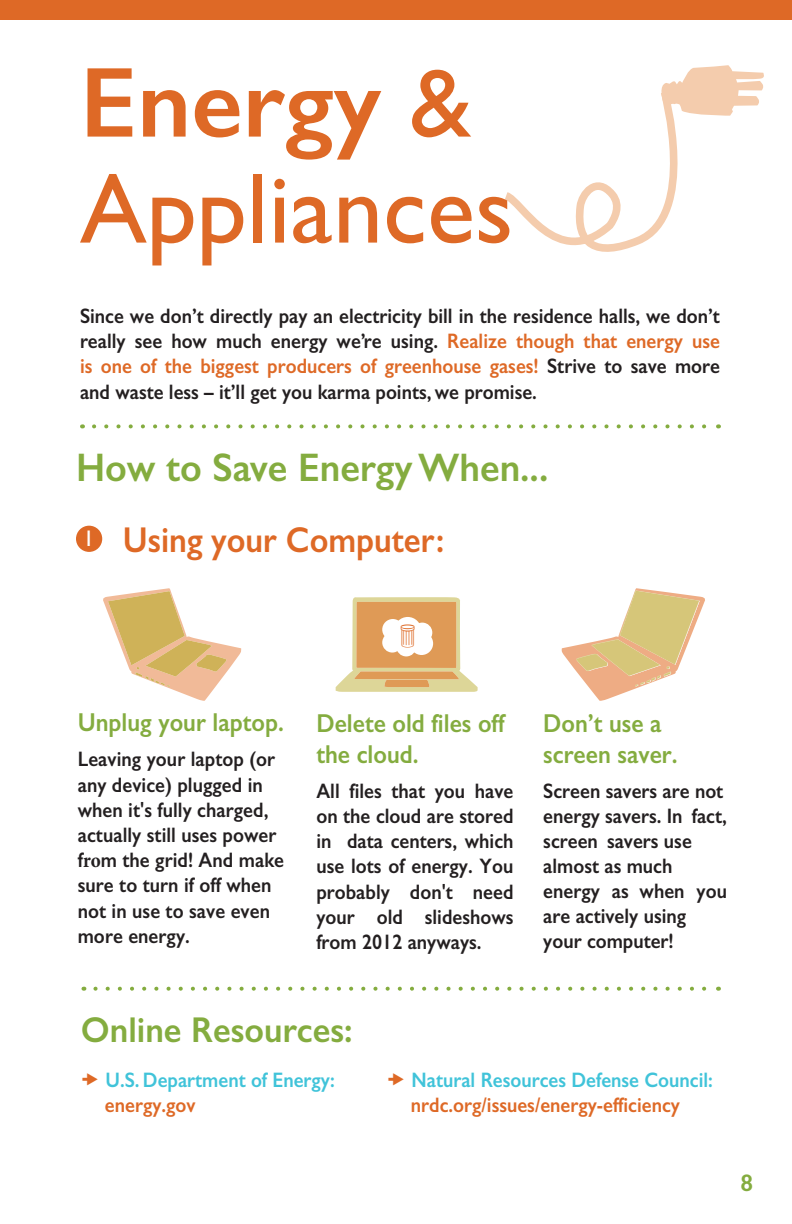
<style>
.page{position:relative;width:792px;height:1224px;background:#fff}
.page>*{position:absolute;margin:0;border:0;box-sizing:border-box;transform-origin:0 0}
.t1{font:100px/106px "Gill Sans";color:#de6926}
.t2{font:600 40px "Gill Sans";color:#84ac3f;scale:.95 1}
.t3{font:600 36px "Gill Sans";color:#de6926;scale:.91 1}
.t4{font:600 36px "Gill Sans";color:#84ac3f;scale:.95 1}
.t5{font:600 26px/31.2px "Gill Sans";color:#84ac3f;scale:.91 1}
.t6{font:600 24px "Gill Sans";color:#84ac3f}
.t7{font:600 21px/25.2px "Gill Sans";color:#231f20;text-align:justify;scale:.91 1}
.t8{font:600 21px "Gill Sans";color:#40c3d9;scale:.91 1}
.t9{font:600 21px "Gill Sans";color:#de6926;scale:.91 1}
.s1{font-weight:600}
.s2{color:#de6926}
.s3{font-weight:400;font-size:22.4px;color:#fff}
.s4{font-family:"Minion Pro";font-weight:700}
</style>
<div class="page">
<svg style="left:561px;top:588px;width:144px;height:113px"></svg>
<svg style="left:505px;top:65px;width:259px;height:187px"></svg>
<svg style="left:94px;top:424px;width:613px;height:4px"></svg>
<div style="left:76px;top:526px;width:26px;height:26px;background:#de6926;border-radius:50%"></div>
<svg style="left:95px;top:987px;width:612px;height:4px"></svg>
<div style="left:0;top:0;width:792px;height:20px;background:#de6926"></div>
<svg style="left:103px;top:588px;width:138px;height:113px"></svg>
<svg style="left:336px;top:597px;width:142px;height:95px"></svg>
<h1 class="t1" style="left:80px;top:49px;width:435px"><span class="s1">Energy</span> &amp;<br>Appliances</h1>
<p class="t7" style="left:80px;top:303px;width:705px">Since we don’t directly pay an electricity bill in the residence halls, we don’t really see how much energy we’re using. <span class="s2">Realize though that energy use is one of the biggest producers of greenhouse gases!</span> Strive to save more and waste less – it’ll get you karma points, we promise.</p>
<h2 class="t2" style="left:76px;top:443px;width:499px">How to Save Energy When...</h2>
<h3 class="t3" style="left:83px;top:518px;width:398px"><span class="s3">1</span> Using your Computer:</h3>
<p class="t5" style="left:78px;top:707px;width:228px">Unplug your laptop.</p>
<p class="t7" style="left:78px;top:747px;width:228px;text-align:left">Leaving your laptop (or any device) plugged in when it's fully charged, actually still uses power f<span class="s4">ro</span>m the grid! And make sure to turn if off when not in use to save even more energy.</p>
<p class="t5" style="left:316px;top:707px;width:208px">Delete old files off the cloud.</p>
<p class="t7" style="left:316px;top:778px;width:218px">All files that you have on the cloud are stored in data centers, which use lots of energy. You probably don't need your old slideshows from 2012 anyways.</p>
<p class="t5" style="left:543px;top:707px;width:149px">Don’t use a screen saver.</p>
<p class="t7" style="left:543px;top:778px;width:203px;text-align:left">Screen savers are not energy savers. In fact, screen savers use almost as much energy as when you are actively using your computer!</p>
<h3 class="t4" style="left:81px;top:1008px;width:287px">Online Resources:</h3>
<p class="t8" style="left:106px;top:1067px;width:253px">U.S. Department of Energy:</p>
<p class="t9" style="left:105px;top:1092px;width:101px">energy.gov</p>
<p class="t8" style="left:412px;top:1067px;width:333px">Natural Resources Defense Council:</p>
<p class="t9" style="left:411px;top:1092px;width:297px">nrdc.org/issues/energy-efficiency</p>
<p class="t6" style="left:741px;top:1168px;width:14px">8</p>
</div>
